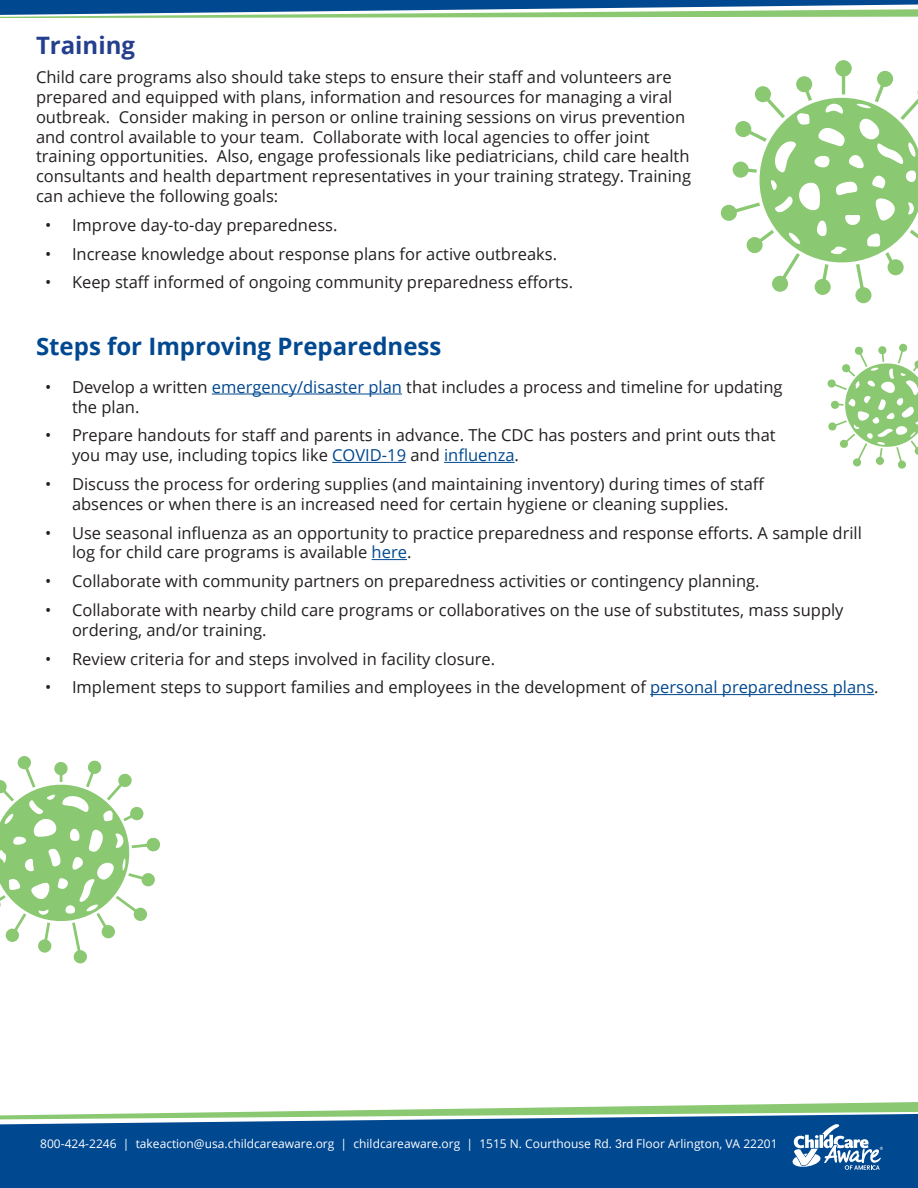
<style>
.page{position:relative;width:918px;height:1188px;background:#fff}
.page>*{position:absolute;margin:0;border:0;box-sizing:border-box;transform-origin:0 0}
.Section_Heading{font:700 24px "Open Sans";color:#004890}
.Section_Heading-2{font:700 24px "Open Sans";color:#253f8e}
.t1{font:16.5px/19.8px "Open Sans";color:#231f20}
.t2{font:12px "Open Sans";color:#fff}
.s1{color:#004890}
.s2{font-family:"Lato Latin"}
</style>
<div class="page">
<svg style="left:0;top:0;width:918px;height:18px"></svg>
<svg style="left:309px;top:1102px;width:609px;height:9px"></svg>
<svg style="left:0;top:1112px;width:918px;height:76px;background:#145794"></svg>
<svg style="left:791px;top:1124px;width:92px;height:46px"></svg>
<hr style="left:212px;top:394px;width:190px;height:1px;background:#004890">
<hr style="left:332px;top:462px;width:74px;height:1px;background:#004890">
<hr style="left:444px;top:462px;width:71px;height:1px;background:#004890">
<hr style="left:372px;top:559px;width:35px;height:1px;background:#004890">
<hr style="left:650px;top:694px;width:224px;height:1px;background:#004890">
<div style="left:855px;top:287px;width:16px;height:16px;background:#8ac871;border-radius:50%"></div>
<svg style="left:815px;top:279px;width:16px;height:16px"></svg>
<div style="left:721px;top:205px;width:16px;height:16px;background:#8ac871;border-radius:50%"></div>
<div style="left:836px;top:60px;width:16px;height:16px;background:#8ac871;border-radius:50%"></div>
<svg style="left:732px;top:72px;width:186px;height:220px"></svg>
<div style="left:141px;top:873px;width:14px;height:14px;background:#8ac871;border-radius:50%"></div>
<div style="left:73px;top:950px;width:14px;height:14px;background:#8ac871;border-radius:50%"></div>
<div style="left:17px;top:756px;width:14px;height:14px;background:#8ac871;border-radius:50%"></div>
<div style="left:54px;top:762px;width:14px;height:14px;background:#8ac871;border-radius:50%"></div>
<svg style="left:88px;top:760px;width:14px;height:14px"></svg>
<div style="left:146px;top:838px;width:14px;height:14px;background:#8ac871;border-radius:50%"></div>
<svg style="left:0;top:765px;width:151px;height:189px"></svg>
<svg style="left:827px;top:343px;width:91px;height:126px"></svg>
<p class="Section_Heading-2" style="left:36px;top:29px;width:101px">Training</p>
<p class="t1" style="left:36px;top:67px;width:657px">Child care programs also should take steps to ensure their staff and volunteers are prepared and equipped with plans, information and resources for managing a viral outbreak. Consider making in person or online training sessions on virus prevention and control available to your team. Collaborate with local agencies to offer joint training opportunities. Also, engage professionals like pediatricians, child care health consultants and health department representatives in your training strategy. Training can achieve the following goals:</p>
<p class="t1" style="left:45px;top:214px;width:294px">• Improve day-to-day preparedness.</p>
<p class="t1" style="left:45px;top:243px;width:514px">• Increase knowledge about response plans for active outbreaks.</p>
<p class="t1" style="left:45px;top:272px;width:530px">• Keep staff informed of ongoing community preparedness efforts.</p>
<p class="Section_Heading" style="left:36px;top:329px;width:407px">Steps for Improving Preparedness</p>
<p class="t1" style="left:72px;top:376px;width:712px;text-indent:-27px">• Develop a written <span class="s1">emergency/disaster plan</span> that includes a process and timeline for updating the plan.</p>
<p class="t1" style="left:72px;top:425px;width:705px;text-indent:-27px">• Prepare handouts for staff and parents in advance. The CDC has posters and print outs that you may use, including topics like <span class="s1">COVID-19</span> and <span class="s1">influenza</span>.</p>
<p class="t1" style="left:45px;top:474px;width:721px;text-align:center">• Discuss the process for ordering supplies (and maintaining inventory) during times of staff absences or when there is an increased need for certain hygiene or cleaning supplies.</p>
<p class="t1" style="left:72px;top:522px;width:791px;text-indent:-27px">• Use seasonal influenza as an opportunity to practice preparedness and response efforts. A sample drill log for child care programs is available <span class="s1">here</span>.</p>
<p class="t1" style="left:45px;top:571px;width:716px">• Collaborate with community partners on preparedness activities or contingency planning.</p>
<p class="t1" style="left:72px;top:600px;width:773px;text-indent:-27px">• Collaborate with nearby child care programs or collaboratives on the use of substitutes, mass supply ordering, and/or training.</p>
<p class="t1" style="left:45px;top:648px;width:452px">• Review criteria for and steps involved in facility closure.</p>
<p class="t1" style="left:45px;top:677px;width:835px">• Implement steps to support families and employees in the development of <span class="s1">personal preparedness plans</span>.</p>
<p class="t2" style="left:40px;top:1135px;width:739px">800-424-2246 | takeaction@usa.childcareaware.org | childcareaware.org | 1515 N. Courthouse Rd. <span class="s2">3rd</span> Floor Arlington, VA 22201</p>
</div>
